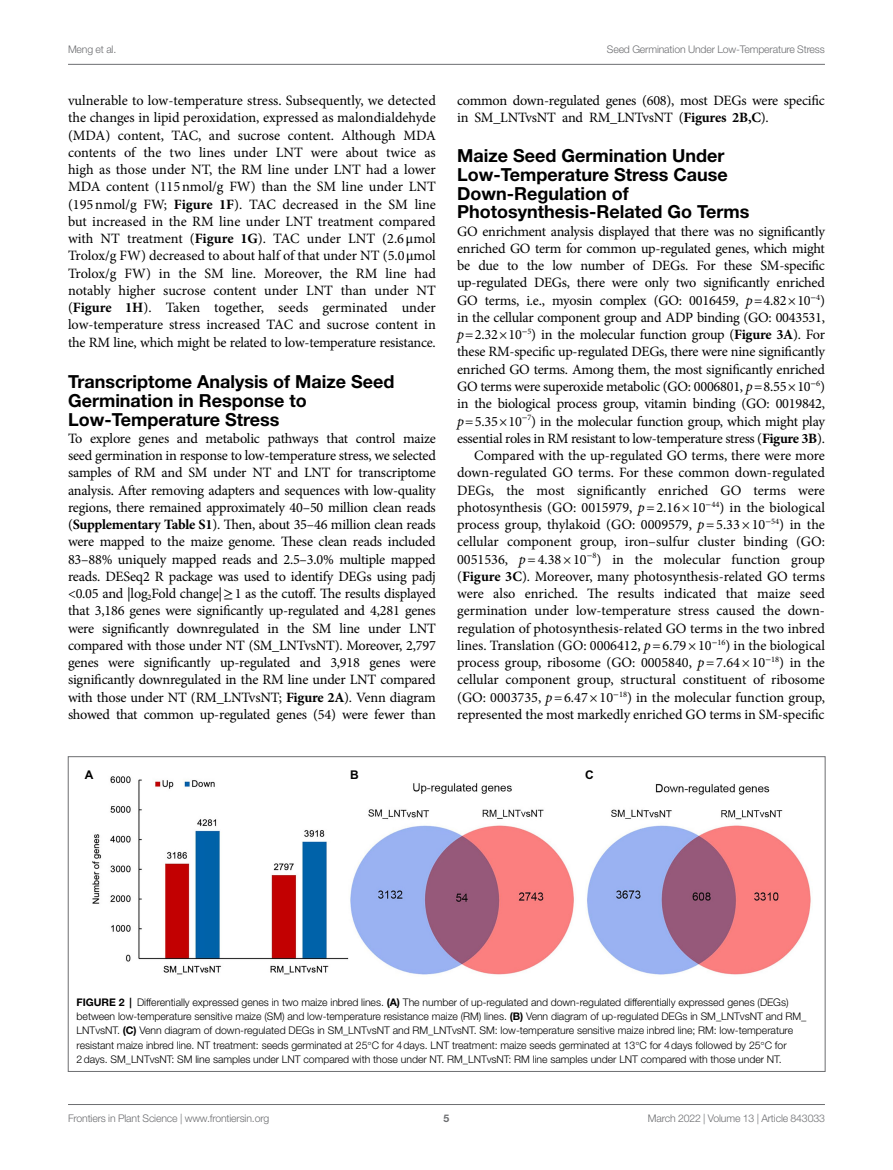
<style>
.page{position:relative;width:893px;height:1170px;background:#fff}
.page>*{position:absolute;margin:0;border:0;box-sizing:border-box;transform-origin:0 0}
.HEAD_2{font:700 18px/18.8px "Helvetica Neue LT Std";color:#000}
.TEXT_FLUSH{font:14.25px/17.2px "Minion Pro";letter-spacing:-.02em;color:#000;text-align:justify}
.TEXT{font:14.25px/17.2px "Minion Pro";letter-spacing:-.01em;color:#000;text-align:justify}
.t1{font:700 12px "Arial";color:#000}
.FIG_LEG{font:300 10.5px/14.2px "Helvetica Neue LT Std";letter-spacing:-.005em;color:#000}
.t2{font:300 10.5px "Helvetica Neue LT Std";letter-spacing:-.015em;color:#6d6e71}
.t3{font:700 10.5px "Helvetica Neue LT Std";color:#6d6e71}
.s1{font-weight:700}
.s2{font-family:"STIX General"}
.s3{font-style:italic}
.s4{font-family:"STIX General";font-weight:400}
</style>
<div class="page">
<hr style="left:68px;top:64px;width:757px;height:1px;background:#6d6e71">
<hr style="left:68px;top:1104px;width:757px;height:1px;background:#6d6e71">
<img style="left:92px;top:776px;width:719px;height:199px">
<p class="t2" style="left:68px;top:42px;width:50px">Meng et al.</p>
<p class="t2" style="left:607px;top:42px;width:219px">Seed Germination Under Low-Temperature Stress</p>
<p class="TEXT_FLUSH" style="left:68px;top:92px;width:369px">vulnerable to low-temperature stress. Subsequently, we detected the changes in lipid peroxidation, expressed as malondialdehyde (MDA) content, TAC, and sucrose content. Although MDA contents of the two lines under LNT were about twice as high as those under NT, the RM line under LNT had a lower MDA content (115nmol/g FW) than the SM line under LNT (195nmol/g FW; <span class="s1">Figure 1F</span>). TAC decreased in the SM line but increased in the RM line under LNT treatment compared with NT treatment (<span class="s1">Figure 1G</span>). TAC under LNT (2.6<span class="s2">μ</span>mol Trolox/g FW) decreased to about half of that under NT (5.0<span class="s2">μ</span>mol Trolox/g FW) in the SM line. Moreover, the RM line had notably higher sucrose content under LNT than under NT (<span class="s1">Figure 1H</span>). Taken together, seeds germinated under low-temperature stress increased TAC and sucrose content in the RM line, which might be related to low-temperature resistance.</p>
<p class="HEAD_2" style="left:68px;top:372px;width:328px">Transcriptome Analysis of Maize Seed<br>Germination in Response to<br>Low-Temperature Stress</p>
<p class="TEXT_FLUSH" style="left:68px;top:429px;width:369px">To explore genes and metabolic pathways that control maize seed germination in response to low-temperature stress, we selected samples of RM and SM under NT and LNT for transcriptome analysis. After removing adapters and sequences with low-quality regions, there remained approximately 40–50 million clean reads (<span class="s1">Supplementary Table S1</span>). Then, about 35–46 million clean reads were mapped to the maize genome. These clean reads included 83–88% uniquely mapped reads and 2.5–3.0% multiple mapped reads. DESeq2 R package was used to identify DEGs using padj &lt;0.05 and |log<sub>2</sub>Fold change|<span class="s2">≥</span>1 as the cutoff. The results displayed that 3,186 genes were significantly up-regulated and 4,281 genes were significantly downregulated in the SM line under LNT compared with those under NT (SM_LNTvsNT). Moreover, 2,797 genes were significantly up-regulated and 3,918 genes were significantly downregulated in the RM line under LNT compared with those under NT (RM_LNTvsNT; <span class="s1">Figure 2A</span>). Venn diagram showed that common up-regulated genes (54) were fewer than</p>
<p class="TEXT_FLUSH" style="left:457px;top:92px;width:369px">common down-regulated genes (608), most DEGs were specific in SM_LNTvsNT and RM_LNTvsNT (<span class="s1">Figures 2B,C</span>).</p>
<p class="HEAD_2" style="left:457px;top:146px;width:294px">Maize Seed Germination Under<br>Low-Temperature Stress Cause<br>Down-Regulation of<br>Photosynthesis-Related Go Terms</p>
<p class="TEXT_FLUSH" style="left:457px;top:222px;width:369px">GO enrichment analysis displayed that there was no significantly enriched GO term for common up-regulated genes, which might be due to the low number of DEGs. For these SM-specific up-regulated DEGs, there were only two significantly enriched GO terms, i.e., myosin complex (GO: 0016459, <span class="s3">p</span>=4.82×10<sup>−</sup><sup>4</sup>) in the cellular component group and ADP binding (GO: 0043531, <span class="s3">p</span>=2.32×10<sup>−</sup><sup>5</sup>) in the molecular function group (<span class="s1">Figure 3A</span>). For these RM-specific up-regulated DEGs, there were nine significantly enriched GO terms. Among them, the most significantly enriched GO terms were superoxide metabolic (GO: 0006801, <span class="s3">p</span>=8.55×10<sup>−</sup><sup>6</sup>) in the biological process group, vitamin binding (GO: 0019842, <span class="s3">p</span>=5.35×10<sup>−</sup><sup>7</sup>) in the molecular function group, which might play essential roles in RM resistant to low-temperature stress (<span class="s1">Figure 3B</span>).</p>
<p class="TEXT" style="left:457px;top:447px;width:369px;text-indent:17px">Compared with the up-regulated GO terms, there were more down-regulated GO terms. For these common down-regulated DEGs, the most significantly enriched GO terms were photosynthesis (GO: 0015979, <span class="s3">p</span>=2.16×10<sup>−</sup><sup>44</sup>) in the biological process group, thylakoid (GO: 0009579, <span class="s3">p</span>=5.33×10<sup>−</sup><sup>54</sup>) in the cellular component group, iron–sulfur cluster binding (GO:<br>0051536, <span class="s3">p</span>=4.38×10<sup>−</sup><sup>8</sup>) in the molecular function group (<span class="s1">Figure 3C</span>). Moreover, many photosynthesis-related GO terms were also enriched. The results indicated that maize seed germination under low-temperature stress caused the down&shy;regulation of photosynthesis-related GO terms in the two inbred lines. Translation (GO: 0006412, <span class="s3">p</span>=6.79×10<sup>−</sup><sup>16</sup>) in the biological process group, ribosome (GO: 0005840, <span class="s3">p</span>=7.64×10<sup>−</sup><sup>18</sup>) in the cellular component group, structural constituent of ribosome (GO: 0003735, <span class="s3">p</span>=6.47×10<sup>−</sup><sup>18</sup>) in the molecular function group, represented the most markedly enriched GO terms in SM-specific</p>
<p class="t1" style="left:85px;top:765px;width:10px">A</p>
<p class="t1" style="left:350px;top:765px;width:10px">B</p>
<p class="t1" style="left:585px;top:765px;width:10px">C</p>
<p class="FIG_LEG" style="left:77px;top:994px;width:731px"><span class="s1">FIGURE 2 |</span> Differentially expressed genes in two maize inbred lines. <span class="s1">(A)</span> The number of up-regulated and down-regulated differentially expressed genes (DEGs) between low-temperature sensitive maize (SM) and low-temperature resistance maize (RM) lines. <span class="s1">(B)</span> Venn diagram of up-regulated DEGs in SM_LNTvsNT and RM_ LNTvsNT. <span class="s1">(C)</span> Venn diagram of down-regulated DEGs in SM_LNTvsNT and RM_LNTvsNT. SM: low-temperature sensitive maize inbred line; RM: low-temperature resistant maize inbred line. NT treatment: seeds germinated at 25<span class="s4">°</span>C for 4days. LNT treatment: maize seeds germinated at 13<span class="s4">°</span>C for 4days followed by 25<span class="s4">°</span>C for 2days. SM_LNTvsNT: SM line samples under LNT compared with those under NT. RM_LNTvsNT: RM line samples under LNT compared with those under NT.</p>
<p class="t2" style="left:68px;top:1111px;width:203px">Frontiers in Plant Science | www.frontiersin.org</p>
<p class="t3" style="left:444px;top:1111px;width:7px">5</p>
<p class="t2" style="left:648px;top:1111px;width:178px">March 2022 | Volume 13 | Article 843033</p>
</div>
